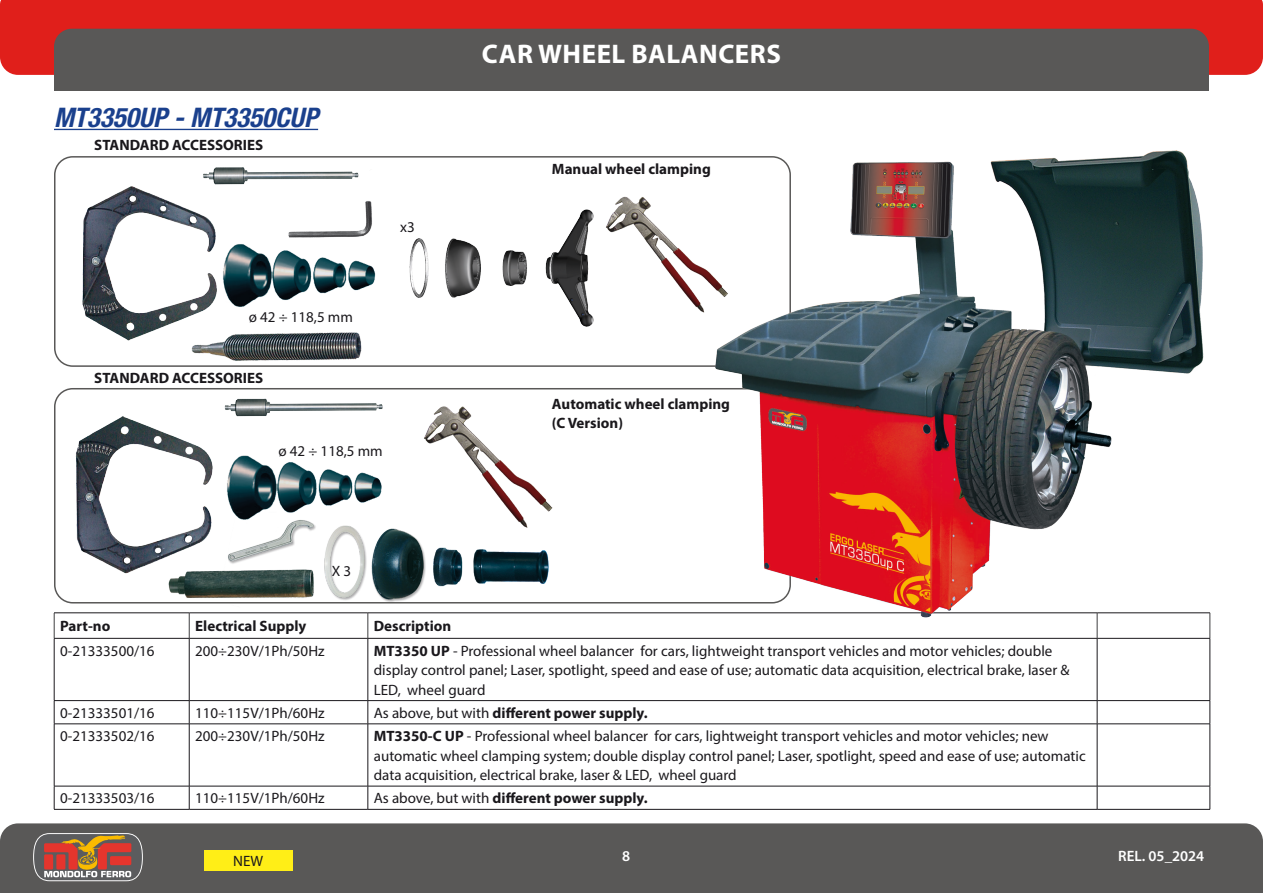
<style>
.page{position:relative;width:1263px;height:893px;background:#fff}
.page>*{position:absolute;margin:0;border:0;box-sizing:border-box;transform-origin:0 0}
.t1{font:italic 700 condensed 27px "Helvetica Neue LT Std";color:#1a408d}
.t2{font:700 27px "Myriad Pro";letter-spacing:.02em;color:#fff}
.t3{font:15px/19.5px "Myriad Pro";color:#1a181c}
.t4{font:700 15px/19.5px "Myriad Pro";color:#1a181c}
.t5{font:600 15px "Myriad Pro";color:#fff}
.t6{font:15px "Myriad Pro";color:#1a181c}
.s1{font-weight:700}
.s2{font-weight:400}
</style>
<div class="page">
<div style="left:0;top:823px;width:1263px;height:70px;background:#595857"></div>
<div style="left:0;top:42px;width:1263px;height:33px;background:#e01f1b"></div>
<div style="left:0;top:0;width:1263px;height:42px;background:#e01f1b"></div>
<div style="left:54px;top:29px;width:1155px;height:62px;background:#595857;border-radius:18px"></div>
<div style="left:54px;top:52px;width:1155px;height:39px;background:#595857"></div>
<svg style="left:33px;top:832px;width:110px;height:50px;background:#9c6c5b"></svg>
<div style="left:204px;top:850px;width:88px;height:21px;background:#ffee17"></div>
<div style="left:54px;top:156px;width:737px;height:211px;border:2px solid #595857;border-radius:18px"></div>
<hr style="left:54px;top:613px;width:135px;height:1px;background:#1a181c">
<hr style="left:368px;top:613px;width:729px;height:1px;background:#1a181c">
<hr style="left:54px;top:638px;width:135px;height:1px;background:#1a181c">
<hr style="left:189px;top:638px;width:179px;height:1px;background:#1a181c">
<hr style="left:368px;top:638px;width:729px;height:1px;background:#1a181c">
<hr style="left:1097px;top:638px;width:113px;height:1px;background:#1a181c">
<svg style="left:54px;top:613px;width:1px;height:25px"></svg>
<svg style="left:1209px;top:613px;width:1px;height:25px"></svg>
<svg style="left:189px;top:616px;width:1px;height:22px"></svg>
<svg style="left:368px;top:616px;width:1px;height:22px"></svg>
<svg style="left:1097px;top:623px;width:1px;height:15px"></svg>
<hr style="left:54px;top:638px;width:1px;height:62px;background:#1a181c">
<hr style="left:189px;top:638px;width:1px;height:62px;background:#1a181c">
<hr style="left:368px;top:638px;width:1px;height:62px;background:#1a181c">
<hr style="left:1097px;top:638px;width:1px;height:62px;background:#1a181c">
<hr style="left:1209px;top:638px;width:1px;height:62px;background:#1a181c">
<hr style="left:54px;top:700px;width:135px;height:1px;background:#1a181c">
<svg style="left:54px;top:701px;width:1px;height:23px"></svg>
<hr style="left:189px;top:700px;width:179px;height:1px;background:#1a181c">
<svg style="left:189px;top:701px;width:1px;height:23px"></svg>
<hr style="left:368px;top:700px;width:729px;height:1px;background:#1a181c">
<svg style="left:368px;top:701px;width:1px;height:23px"></svg>
<hr style="left:1097px;top:700px;width:113px;height:1px;background:#1a181c">
<svg style="left:1097px;top:701px;width:1px;height:23px"></svg>
<svg style="left:1209px;top:701px;width:1px;height:23px"></svg>
<hr style="left:54px;top:724px;width:135px;height:1px;background:#1a181c">
<hr style="left:54px;top:724px;width:1px;height:62px;background:#1a181c">
<hr style="left:189px;top:724px;width:179px;height:1px;background:#1a181c">
<hr style="left:189px;top:724px;width:1px;height:62px;background:#1a181c">
<hr style="left:368px;top:724px;width:729px;height:1px;background:#1a181c">
<hr style="left:368px;top:724px;width:1px;height:62px;background:#1a181c">
<hr style="left:1097px;top:724px;width:113px;height:1px;background:#1a181c">
<hr style="left:1097px;top:724px;width:1px;height:62px;background:#1a181c">
<hr style="left:1209px;top:724px;width:1px;height:62px;background:#1a181c">
<hr style="left:54px;top:786px;width:135px;height:1px;background:#1a181c">
<svg style="left:54px;top:786px;width:1px;height:23px"></svg>
<hr style="left:189px;top:786px;width:179px;height:1px;background:#1a181c">
<svg style="left:189px;top:786px;width:1px;height:23px"></svg>
<hr style="left:368px;top:786px;width:729px;height:1px;background:#1a181c">
<svg style="left:368px;top:786px;width:1px;height:23px"></svg>
<hr style="left:1097px;top:786px;width:113px;height:1px;background:#1a181c">
<svg style="left:1097px;top:786px;width:1px;height:23px"></svg>
<svg style="left:1209px;top:786px;width:1px;height:23px"></svg>
<hr style="left:54px;top:809px;width:135px;height:1px;background:#1a181c">
<hr style="left:189px;top:809px;width:179px;height:1px;background:#1a181c">
<hr style="left:368px;top:809px;width:729px;height:1px;background:#1a181c">
<hr style="left:1097px;top:809px;width:113px;height:1px;background:#1a181c">
<img style="left:68px;top:167px;width:308px;height:200px">
<img style="left:66px;top:398px;width:528px;height:218px">
<img style="left:284px;top:195px;width:92px;height:47px">
<img style="left:606px;top:196px;width:103px;height:117px">
<img style="left:409px;top:209px;width:185px;height:118px">
<hr style="left:54px;top:129px;width:264px;height:1px;background:#1a408d">
<img style="left:709px;top:150px;width:500px;height:473px">
<h1 class="t1" style="left:54px;top:101px;width:266px">MT3350UP - MT3350CUP</h1>
<p class="t4" style="left:94px;top:135px;width:170px">STANDARD ACCESSORIES</p>
<p class="t3" style="left:400px;top:217px;width:16px">x3</p>
<p class="t3" style="left:249px;top:307px;width:106px">ø 42 ÷ 118,5 mm</p>
<p class="t4" style="left:94px;top:368px;width:170px">STANDARD ACCESSORIES</p>
<p class="t3" style="left:279px;top:441px;width:106px">ø 42 ÷ 118,5 mm</p>
<p class="t3" style="left:332px;top:561px;width:21px">X 3</p>
<h1 class="t2" style="left:482px;top:36px;width:301px">CAR WHEEL BALANCERS</h1>
<p class="t4" style="left:552px;top:159px;width:160px">Manual wheel clamping</p>
<p class="t4" style="left:552px;top:393px;width:180px">Automatic wheel clamping (C Version)</p>
<p class="t4" style="left:60px;top:616px;width:52px">Part-no</p>
<p class="t4" style="left:195px;top:616px;width:113px">Electrical Supply</p>
<p class="t4" style="left:374px;top:616px;width:79px">Description</p>
<p class="t3" style="left:60px;top:641px;width:96px">0-21333500/16</p>
<p class="t3" style="left:195px;top:641px;width:131px">200÷230V/1Ph/50Hz</p>
<p class="t3" style="left:374px;top:641px;width:697px"><span class="s1">MT3350 UP</span> - Professional wheel balancer for cars, lightweight transport vehicles and motor vehicles; double display control panel; Laser, spotlight, speed and ease of use; automatic data acquisition, electrical brake, laser &amp;<br>LED, wheel guard</p>
<p class="t3" style="left:60px;top:703px;width:96px">0-21333501/16</p>
<p class="t3" style="left:195px;top:703px;width:131px">110÷115V/1Ph/60Hz</p>
<p class="t4" style="left:374px;top:702px;width:275px"><span class="s2">As above, but with</span> different power supply.</p>
<p class="t3" style="left:60px;top:726px;width:96px">0-21333502/16</p>
<p class="t3" style="left:195px;top:726px;width:131px">200÷230V/1Ph/50Hz</p>
<p class="t3" style="left:374px;top:726px;width:713px"><span class="s1">MT3350-C UP</span> - Professional wheel balancer for cars, lightweight transport vehicles and motor vehicles; new automatic wheel clamping system; double display control panel; Laser, spotlight, speed and ease of use; automatic data acquisition, electrical brake, laser &amp; LED, wheel guard</p>
<p class="t3" style="left:60px;top:788px;width:96px">0-21333503/16</p>
<p class="t3" style="left:195px;top:788px;width:131px">110÷115V/1Ph/60Hz</p>
<p class="t4" style="left:374px;top:788px;width:275px"><span class="s2">As above, but with</span> different power supply.</p>
<p class="t6" style="left:233px;top:852px;width:32px">NEW</p>
<p class="t5" style="left:622px;top:847px;width:10px">8</p>
<p class="t5" style="left:1118px;top:847px;width:88px">REL. 05_2024</p>
</div>
